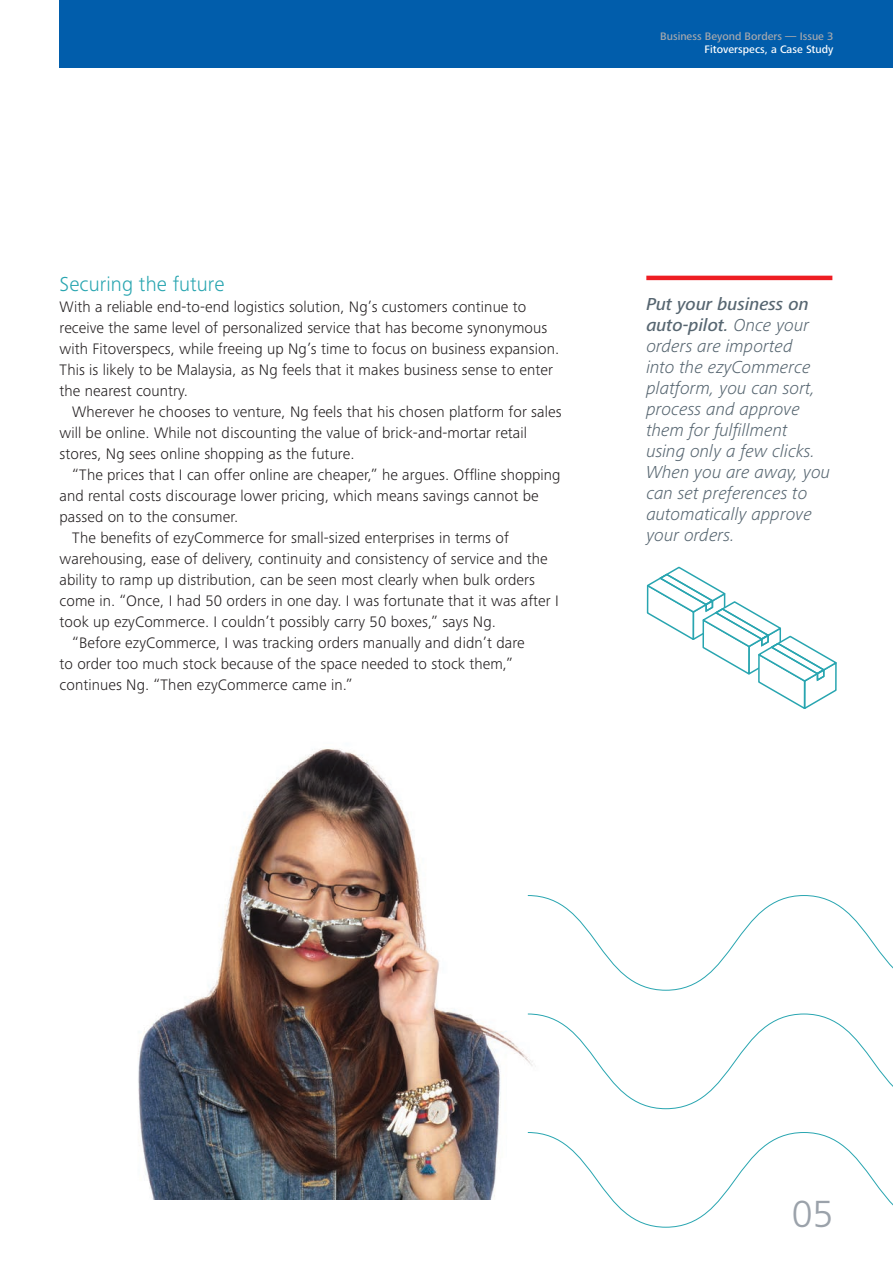
<style>
.page{position:relative;width:893px;height:1263px;background:#fff}
.page>*{position:absolute;margin:0;border:0;box-sizing:border-box;transform-origin:0 0}
.t1{font:300 37.5px "Frutiger LT Std";color:#9ba2aa}
.t2{font:300 21px "Frutiger Next Pro";letter-spacing:.005em;color:#28a5b0}
.t3{font:italic 300 18px/21px "Frutiger Next Pro";color:#576671}
.t4{font:300 15.75px/21px "Frutiger Next Pro";letter-spacing:.005em;color:#231f20}
.t5{font:500 11.25px "Frutiger Next Pro";color:#a8a9ad}
.t6{font:500 11.25px "Frutiger Next Pro";color:#fff}
.s1{font-weight:500}
</style>
<div class="page">
<img style="left:138px;top:748px;width:533px;height:451px">
<hr style="left:646px;top:276px;width:186px;height:4px;background:#ee1d23">
<svg style="left:527px;top:895px;width:366px;height:96px"></svg>
<svg style="left:527px;top:1013px;width:366px;height:96px"></svg>
<svg style="left:527px;top:1132px;width:366px;height:96px"></svg>
<svg style="left:646px;top:566px;width:191px;height:143px"></svg>
<div style="left:60px;top:0;width:833px;height:67px;background:#015dab"></div>
<p class="t5" style="left:660px;top:30px;width:175px">Business Beyond Borders — Issue 3</p>
<p class="t6" style="left:705px;top:43px;width:130px">Fitoverspecs, a Case Study</p>
<p class="t2" style="left:60px;top:272px;width:166px">Securing the future</p>
<p class="t4" style="left:60px;top:296px;width:501px">With a reliable end-to-end logistics solution, Ng’s customers continue to receive the same level of personalized service that has become synonymous with Fitoverspecs, while freeing up Ng’s time to focus on business expansion.<br>This is likely to be Malaysia, as Ng feels that it makes business sense to enter the nearest country.</p>
<p class="t4" style="left:60px;top:401px;width:504px;text-indent:13px">Wherever he chooses to venture, Ng feels that his chosen platform for sales will be online. While not discounting the value of brick-and-mortar retail stores, Ng sees online shopping as the future.</p>
<p class="t4" style="left:60px;top:464px;width:502px;text-indent:13px">“The prices that I can offer online are cheaper,” he argues. Offline shopping and rental costs discourage lower pricing, which means savings cannot be passed on to the consumer.</p>
<p class="t4" style="left:60px;top:527px;width:501px;text-indent:13px">The benefits of ezyCommerce for small-sized enterprises in terms of warehousing, ease of delivery, continuity and consistency of service and the ability to ramp up distribution, can be seen most clearly when bulk orders come in. “Once, I had 50 orders in one day. I was fortunate that it was after I took up ezyCommerce. I couldn’t possibly carry 50 boxes,” says Ng.</p>
<p class="t4" style="left:60px;top:632px;width:467px;text-indent:13px">“Before ezyCommerce, I was tracking orders manually and didn’t dare to order too much stock because of the space needed to stock them,” continues Ng. “Then ezyCommerce came in.”</p>
<p class="t3" style="left:646px;top:293px;width:185px"><span class="s1">Put your business on auto-pilot.</span> Once your orders are imported<br>into the ezyCommerce platform, you can sort, process and approve them for fulfillment using only a few clicks.<br>When you are away, you can set preferences to automatically approve your orders.</p>
<p class="t1" style="left:792px;top:1193px;width:43px">05</p>
</div>
